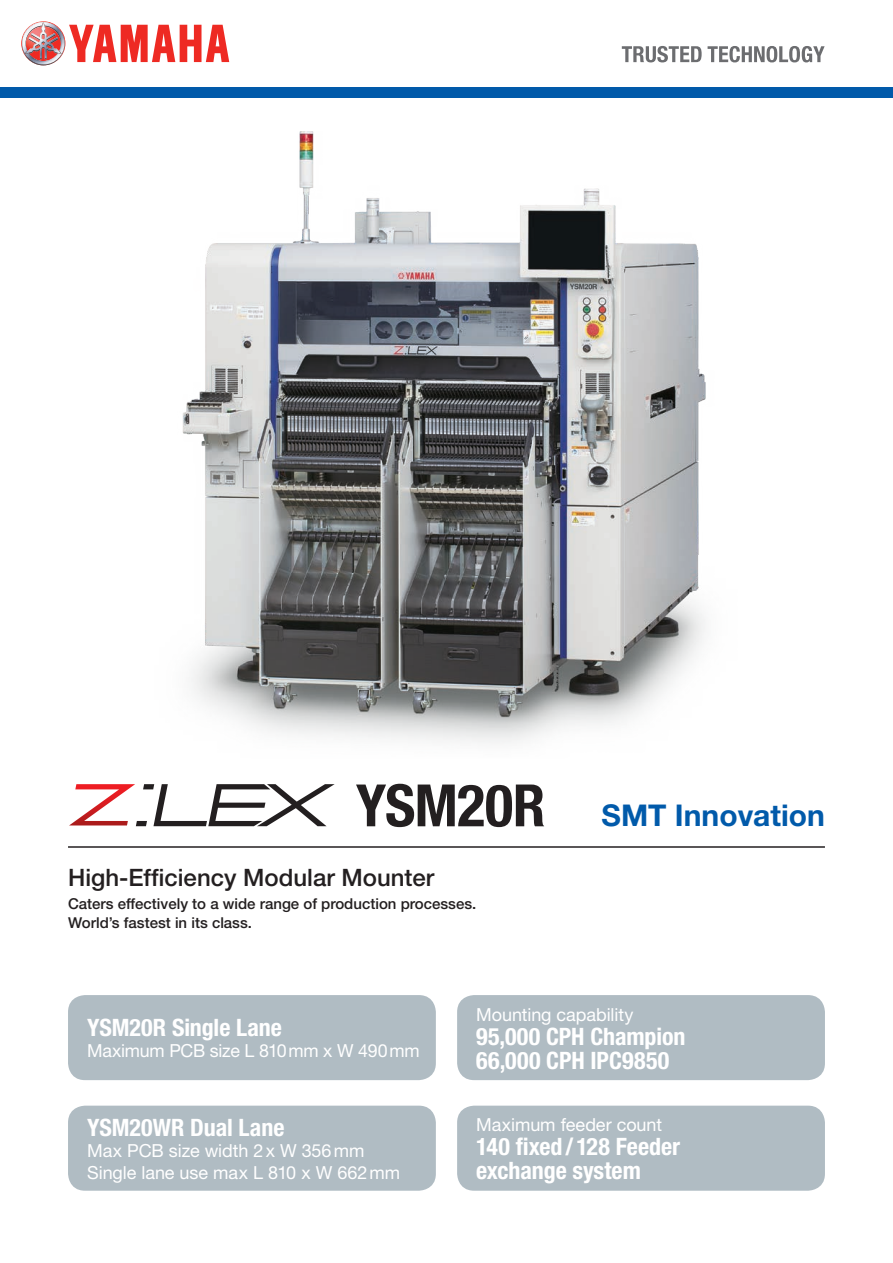
<style>
.page{position:relative;width:893px;height:1263px;background:#fff}
.page>*{position:absolute;margin:0;border:0;box-sizing:border-box;transform-origin:0 0}
.t1{font:700 condensed 58.5px "Helvetica Neue LT";letter-spacing:-.01em;color:#231f20}
.t2{font:700 30px "Helvetica Neue LT";color:#015aaa}
.t3{font:700 condensed 24px/24px "Helvetica Neue LT";color:#fff}
.t4{font:500 24px "Helvetica Neue LT";color:#231f20}
.t5{font:18px/21px "Helvetica Neue LT";letter-spacing:-.005em;color:#fff}
.t6{font:500 15px/19.5px "Helvetica Neue LT";color:#231f20}
</style>
<div class="page">
<div style="left:0;top:87px;width:893px;height:11px;background:#015aaa"></div>
<svg style="left:21px;top:21px;width:208px;height:44px"></svg>
<hr style="left:68px;top:846px;width:757px;height:2px;background:#231f20">
<img style="left:182px;top:131px;width:524px;height:612px">
<svg style="left:708px;top:46px;width:117px;height:16px"></svg>
<svg style="left:622px;top:46px;width:80px;height:16px"></svg>
<div style="left:457px;top:1106px;width:368px;height:85px;background:#b0bcc3;border-radius:17px"></div>
<div style="left:457px;top:995px;width:368px;height:85px;background:#b0bcc3;border-radius:17px"></div>
<div style="left:68px;top:1106px;width:368px;height:85px;background:#b0bcc3;border-radius:17px"></div>
<div style="left:68px;top:995px;width:368px;height:85px;background:#b0bcc3;border-radius:17px"></div>
<svg style="left:69px;top:784px;width:266px;height:42px"></svg>
<h1 class="t1" style="left:356px;top:770px;width:191px">YSM20R</h1>
<h3 class="t4" style="left:68px;top:863px;width:368px">High-Efficiency Modular Mounter</h3>
<p class="t6" style="left:68px;top:894px;width:410px">Caters effectively to a wide range of production processes.<br>World’s fastest in its class.</p>
<h2 class="t2" style="left:602px;top:797px;width:225px">SMT Innovation</h2>
<h3 class="t3" style="left:87px;top:1015px;width:196px">YSM20R Single Lane</h3>
<p class="t5" style="left:87px;top:1040px;width:334px">Maximum PCB size L 810mm x W 490mm</p>
<h3 class="t3" style="left:87px;top:1115px;width:199px">YSM20WR Dual Lane</h3>
<p class="t5" style="left:87px;top:1140px;width:315px">Max PCB size width 2x W 356mm<br>Single lane use max L 810 x W 662mm</p>
<p class="t5" style="left:476px;top:1003px;width:159px">Mounting capability</p>
<h3 class="t3" style="left:476px;top:1024px;width:211px">95,000 CPH Champion<br>66,000 CPH IPC9850</h3>
<p class="t5" style="left:476px;top:1114px;width:187px">Maximum feeder count</p>
<h3 class="t3" style="left:476px;top:1134px;width:205px">140 fixed/ 128 Feeder exchange system</h3>
</div>
